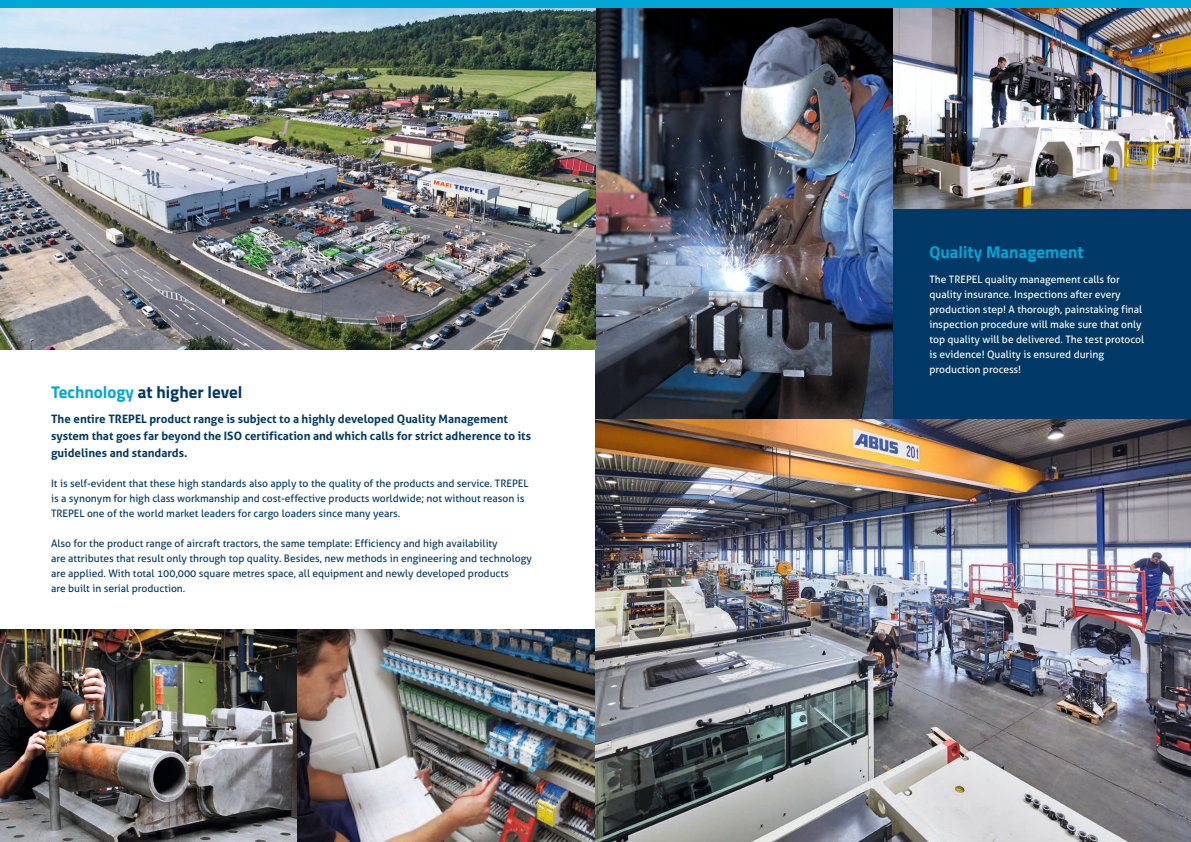
<style>
.page{position:relative;width:1191px;height:842px;background:#fff}
.page>*{position:absolute;margin:0;border:0;box-sizing:border-box;transform-origin:0 0}
.t1{font:700 17px "Titillium";color:#003965}
.t2{font:700 17px "Titillium";color:#00a6d5}
.t3{font:700 11.6px/17px "Aller";color:#003965}
.t4{font:10.3px/15px "Aller";color:#003965}
.t5{font:10.3px/15px "Aller";color:#fff}
.s1{color:#00a6d5}
</style>
<div class="page">
<img style="left:595px;top:7px;width:298px;height:413px">
<img style="left:0;top:7px;width:595px;height:343px">
<img style="left:893px;top:7px;width:298px;height:203px">
<img style="left:0;top:629px;width:298px;height:213px">
<img style="left:298px;top:629px;width:297px;height:213px">
<div style="left:0;top:0;width:595px;height:7px;background:#00a6d5"></div>
<div style="left:595px;top:0;width:596px;height:7px;background:#00a6d5"></div>
<div style="left:893px;top:210px;width:298px;height:218px;background:#003965"></div>
<img style="left:595px;top:420px;width:596px;height:422px">
<h1 class="t1" style="left:51px;top:379px;width:193px"><span class="s1">Technology</span> at higher level</h1>
<p class="t3" style="left:51px;top:411px;width:481px">The entire TREPEL product range is subject to a highly developed Quality Management system that goes far beyond the ISO certification and which calls for strict adherence to its guidelines and standards.</p>
<p class="t4" style="left:51px;top:476px;width:479px">It is self-evident that these high standards also apply to the quality of the products and service. TREPEL is a synonym for high class workmanship and cost-effective products worldwide; not without reason is<br>TREPEL one of the world market leaders for cargo loaders since many years.</p>
<p class="t4" style="left:51px;top:536px;width:482px">Also for the product range of aircraft tractors, the same template: Efficiency and high availability<br>are attributes that result only through top quality. Besides, new methods in engineering and technology are applied. With total 100,000 square metres space, all equipment and newly developed products<br>are built in serial production.</p>
<h1 class="t2" style="left:929px;top:239px;width:156px">Quality Management</h1>
<p class="t5" style="left:929px;top:272px;width:216px">The TREPEL quality management calls for quality insurance. Inspections after every production step! A thorough, painstaking final inspection procedure will make sure that only top quality will be delivered. The test protocol is evidence! Quality is ensured during production process!</p>
</div>
